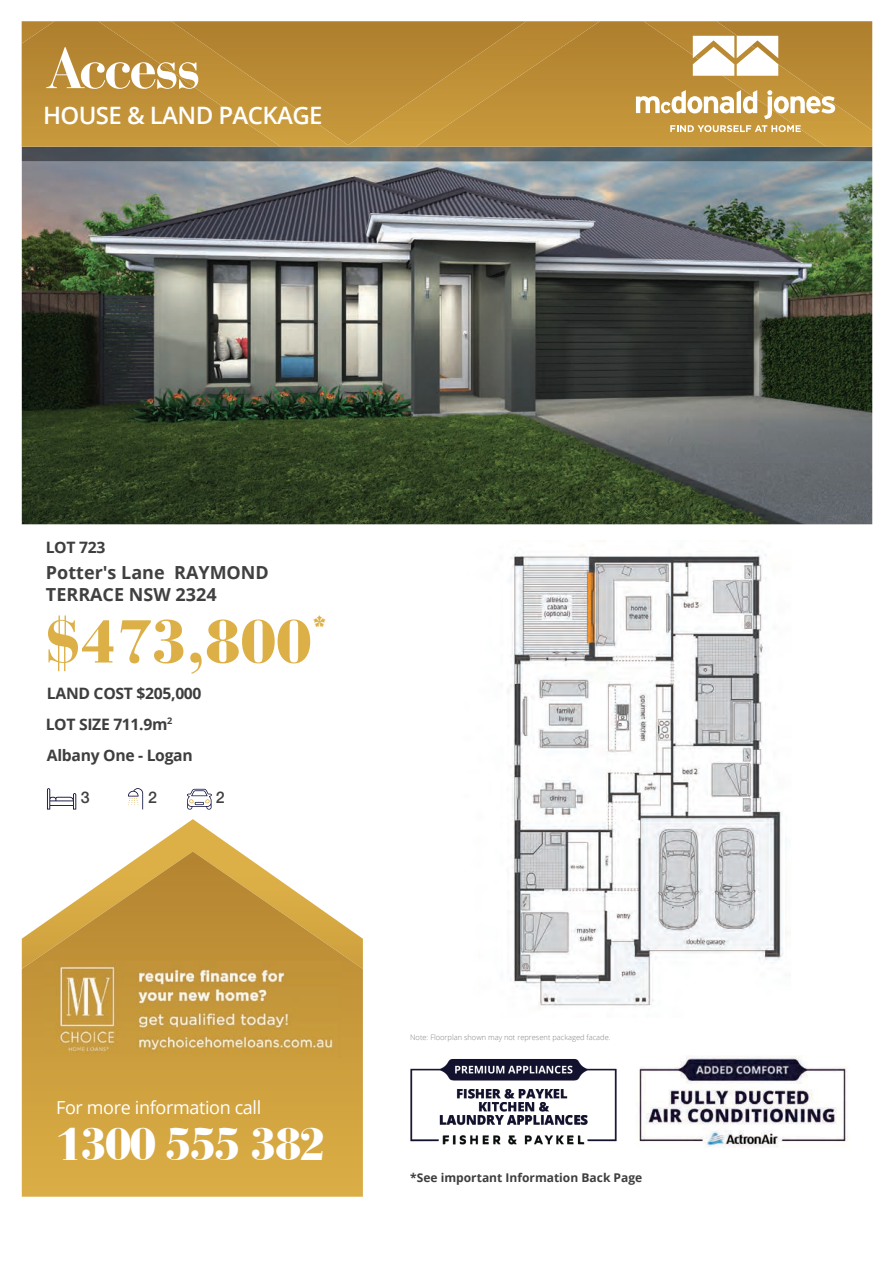
<style>
.page{position:relative;width:893px;height:1263px;background:#fff}
.page>*{position:absolute;margin:0;border:0;box-sizing:border-box;transform-origin:0 0}
.t1{font:900 64.5px "Bauer Bodoni BT";color:#dcb046}
.t2{font:700 60px "Bauer Bodoni BT";letter-spacing:-.025em;color:#fff}
.t3{font:900 48px "Bauer Bodoni BT";letter-spacing:-.04em;color:#fff}
.t4{font:900 27px "Bauer Bodoni BT";color:#dcb046}
.t5{font:600 24px "Open Sans";letter-spacing:-.025em;color:#fff}
.t6{font:700 18px/21.6px "Open Sans";color:#404041}
.t7{font:18px "Open Sans";letter-spacing:-.02em;color:#fff}
.t8{font:500 16.05px "Helvetica Neue LT Pro";color:#404041}
.t9{font:700 15.75px "Open Sans";letter-spacing:-.02em;color:#3e3e3f}
.t10{font:700 12px "Open Sans";color:#3e3e3f}
.t11{font:300 7.5px "Open Sans";color:#808285}
</style>
<div class="page">
<img style="left:22px;top:162px;width:850px;height:362px">
<img style="left:22px;top:147px;width:850px;height:15px">
<img style="left:281px;top:21px;width:135px;height:124px">
<img style="left:416px;top:21px;width:410px;height:126px">
<img style="left:22px;top:21px;width:259px;height:126px">
<svg style="left:147px;top:819px;width:91px;height:32px"></svg>
<svg style="left:22px;top:851px;width:341px;height:346px;background:#d4ab56"></svg>
<svg style="left:636px;top:21px;width:236px;height:111px"></svg>
<img style="left:410px;top:1059px;width:207px;height:86px">
<svg style="left:128px;top:788px;width:15px;height:21px"></svg>
<svg style="left:187px;top:789px;width:25px;height:20px"></svg>
<svg style="left:47px;top:788px;width:29px;height:21px"></svg>
<img style="left:507px;top:550px;width:280px;height:457px">
<img style="left:45px;top:962px;width:295px;height:96px">
<img style="left:639px;top:1056px;width:209px;height:92px">
<h2 class="t2" style="left:49px;top:30px;width:153px">Access</h2>
<h3 class="t5" style="left:43px;top:99px;width:281px">HOUSE &amp; LAND PACKAGE</h3>
<p class="t9" style="left:46px;top:536px;width:61px">LOT 723</p>
<p class="t6" style="left:46px;top:561px;width:224px">Potter's Lane RAYMOND<br>TERRACE NSW 2324</p>
<h1 class="t1" style="left:45px;top:600px;width:268px">$473,800</h1>
<h3 class="t4" style="left:312px;top:608px;width:18px">*</h3>
<p class="t9" style="left:47px;top:682px;width:156px">LAND COST $205,000</p>
<p class="t9" style="left:46px;top:713px;width:128px">LOT SIZE 711.9m<sup>2</sup></p>
<p class="t9" style="left:47px;top:744px;width:147px">Albany One - Logan</p>
<p class="t8" style="left:81px;top:788px;width:10px">3</p>
<p class="t8" style="left:148px;top:788px;width:10px">2</p>
<p class="t8" style="left:216px;top:788px;width:10px">2</p>
<p class="t7" style="left:56px;top:1095px;width:207px">For more information call</p>
<h3 class="t3" style="left:56px;top:1114px;width:271px">1300 555 382</h3>
<p class="t11" style="left:410px;top:1032px;width:202px">Note: Floorplan shown may not represent packaged facade.</p>
<p class="t10" style="left:410px;top:1169px;width:234px">*See important Information Back Page</p>
</div>
